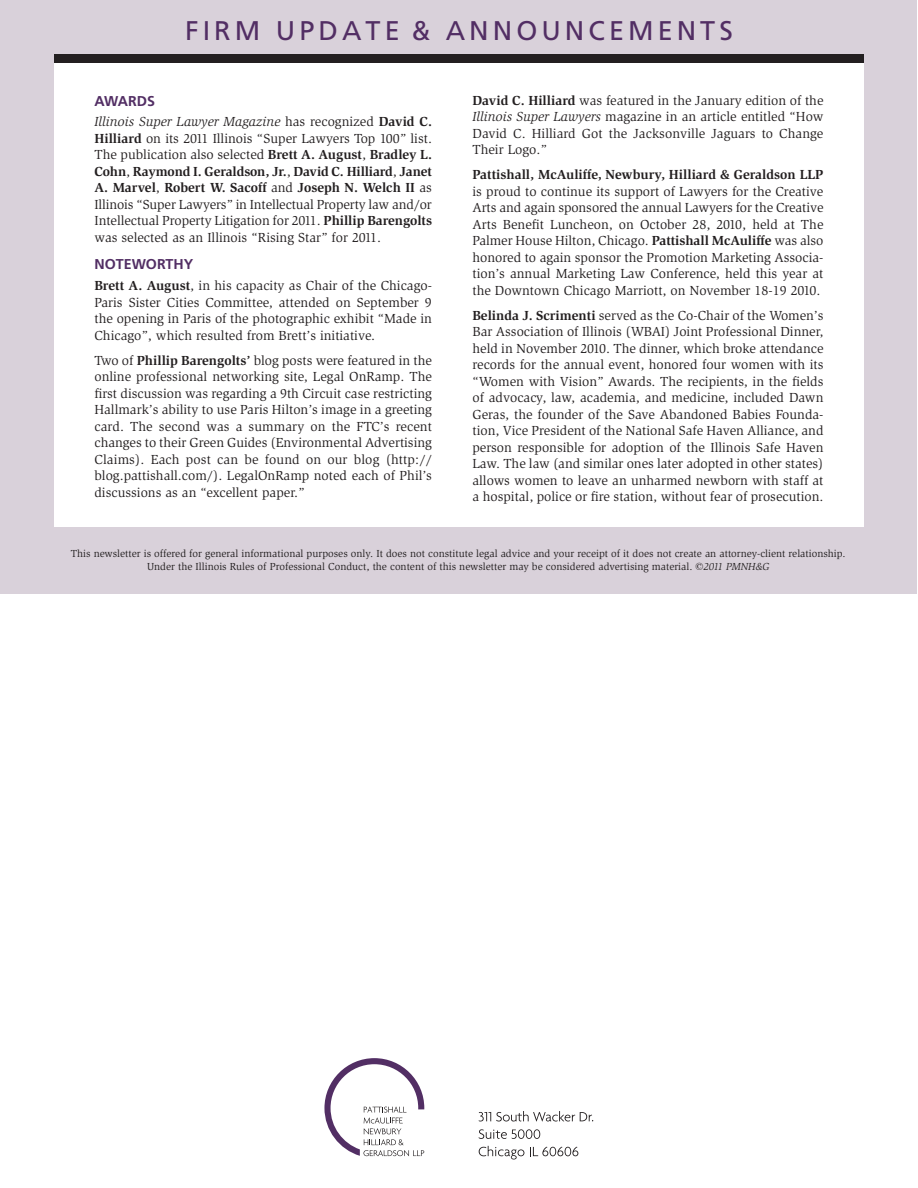
<style>
.page{position:relative;width:918px;height:1188px;background:#fff}
.page>*{position:absolute;margin:0;border:0;box-sizing:border-box;transform-origin:0 0}
.Hdln{font:27px "Frutiger";letter-spacing:.15em;color:#522e64}
.Update_SBHD{font:700 14.25px "Frutiger";color:#522e64}
.Update_text{font:13.5px/16.5px "Slimbach";color:#231f20;text-align:justify}
.Body{font:10.5px "Slimbach";color:#231f20}
.s1{font-style:italic}
.s2{font-weight:700}
.s3{font-family:"Times"}
</style>
<div class="page">
<div style="left:0;top:0;width:917px;height:594px;background:#d9d1da"></div>
<div style="left:54px;top:63px;width:810px;height:463px;background:#fff"></div>
<svg style="left:324px;top:1058px;width:100px;height:98px"></svg>
<svg style="left:479px;top:1111px;width:114px;height:11px"></svg>
<svg style="left:479px;top:1129px;width:61px;height:10px"></svg>
<svg style="left:479px;top:1146px;width:45px;height:14px"></svg>
<svg style="left:530px;top:1147px;width:48px;height:9px"></svg>
<div style="left:54px;top:54px;width:810px;height:9px;background:#231f20"></div>
<p class="Hdln" style="left:185px;top:15px;width:549px">FIRM UPDATE &amp; ANNOUNCEMENTS</p>
<p class="Update_SBHD" style="left:94px;top:92px;width:62px">AWARDS</p>
<p class="Update_text" style="left:94px;top:114px;width:339px"><span class="s1">Illinois Super Lawyer Magazine</span> has recognized <span class="s2">David C.<br>Hilliard</span> on its 2011 Illinois “Super Lawyers Top 100” list.<br>The publication also selected <span class="s2">Brett A. August</span>, <span class="s2">Bradley L.<br>Cohn</span>, <span class="s2">Raymond I. Geraldson, Jr.</span>, <span class="s2">David C. Hilliard</span>, <span class="s2">Janet A. Marvel</span>, <span class="s2">Robert W. Sacoff</span> and <span class="s2">Joseph N. Welch II</span> as Illinois “Super Lawyers” in Intellectual Property law and/or Intellectual Property Litigation for 2011. <span class="s2">Phillip Barengolts </span>was selected as an Illinois “Rising Star” for 2011.</p>
<p class="Update_SBHD" style="left:94px;top:256px;width:100px">NOTEWORTHY</p>
<p class="Update_text" style="left:94px;top:277px;width:339px"><span class="s2">Brett A. August</span>, in his capacity as Chair of the Chicago-Paris Sister Cities Committee, attended on September 9 the opening in Paris of the photographic exhibit “Made in Chicago”, which resulted from Brett’s initiative.</p>
<p class="Update_text" style="left:94px;top:352px;width:339px">Two of <span class="s2">Phillip Barengolts’</span> blog posts were featured in the online professional networking site, Legal OnRamp. The first discussion was regarding a 9th Circuit case restricting Hallmark’s ability to use Paris Hilton’s image in a greeting card. The second was a summary on the FTC’s recent changes to their Green Guides (Environmental Advertising Claims). Each post can be found on our blog (http:// blog.pattishall.com/). LegalOnRamp noted each of Phil’s discussions as an “excellent paper.”</p>
<p class="Update_text" style="left:472px;top:92px;width:353px"><span class="s2">David C. Hilliard</span> was featured in the January edition of the <span class="s1">Illinois Super Lawyers</span> magazine in an article entitled “How David C. Hilliard Got the Jacksonville Jaguars to Change Their Logo.”</p>
<p class="Update_text" style="left:472px;top:167px;width:353px"><span class="s2">Pattishall, McAuliffe, Newbury, Hilliard &amp; Geraldson LLP </span>is proud to continue its support of Lawyers for the Creative Arts and again sponsored the annual Lawyers for the Creative Arts Benefit Luncheon, on October 28, 2010, held at The Palmer House Hilton, Chicago. <span class="s2">Pattishall McAuliffe</span> was also honored to again sponsor the Promotion Marketing Associa&shy;tion’s annual Marketing Law Conference, held this year at the Downtown Chicago Marriott, on November 18-19 2010.</p>
<p class="Update_text" style="left:472px;top:307px;width:353px"><span class="s2">Belinda J. Scrimenti</span> served as the Co-Chair of the Women’s Bar Association of Illinois (WBAI) Joint Professional Dinner, held in November 2010. The dinner, which broke attendance records for the annual event, honored four women with its “Women with Vision” Awards. The recipients, in the fields of advocacy, law, academia, and medicine, included Dawn Geras, the founder of the Save Abandoned Babies Founda&shy;tion, Vice President of the National Safe Haven Alliance, and person responsible for adoption of the Illinois Safe Haven Law. The law (and similar ones later adopted in other states) allows women to leave an unharmed newborn with staff at a hospital, police or fire station, without fear of prosecution.</p>
<p class="Body" style="left:71px;top:547px;width:777px">This newsletter is offered for general informational purposes only. It does not constitute legal advice and your receipt of it does not create an attorney-client relationship.</p>
<p class="Body" style="left:147px;top:561px;width:624px">Under the Illinois Rules of Professional Conduct, the content of this newsletter may be considered advertising material. <span class="s3">©</span><span class="s1">2011 PMNH&amp;G</span></p>
</div>
